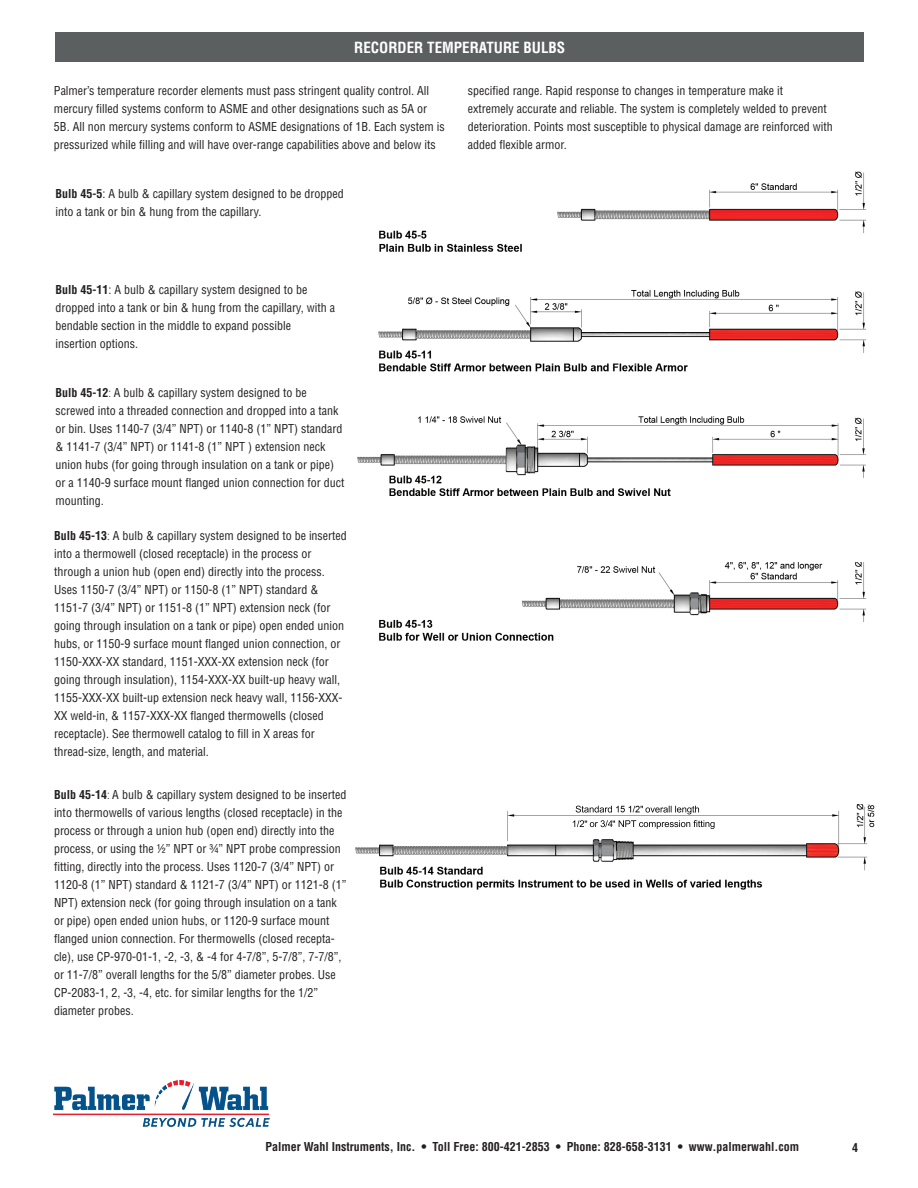
<style>
.page{position:relative;width:918px;height:1188px;background:#fff}
.page>*{position:absolute;margin:0;border:0;box-sizing:border-box;transform-origin:0 0}
.t1{font:700 condensed 15px "Helvetica";color:#fff}
.t2{font:condensed 12px/18px "Helvetica";color:#231f20}
.t3{font:700 condensed 12px "Helvetica";color:#231f20}
.s1{font-weight:700}
.s2{font-weight:300}
</style>
<div class="page">
<img style="left:53px;top:1081px;width:216px;height:46px">
<div style="left:56px;top:32px;width:808px;height:29px;background:#5c5f60"></div>
<img style="left:379px;top:171px;width:488px;height:81px">
<img style="left:378px;top:290px;width:489px;height:82px">
<img style="left:357px;top:416px;width:509px;height:80px">
<img style="left:379px;top:563px;width:488px;height:78px">
<img style="left:355px;top:804px;width:520px;height:86px">
<img style="left:576px;top:806px;width:123px;height:7px">
<img style="left:573px;top:820px;width:131px;height:7px">
<p class="t1" style="left:354px;top:39px;width:212px">RECORDER TEMPERATURE BULBS</p>
<p class="t2" style="left:54px;top:82px;width:392px">Palmer’s temperature recorder elements must pass stringent quality control. All mercury filled systems conform to ASME and other designations such as 5A or 5B. All non mercury systems conform to ASME designations of 1B. Each system is pressurized while filling and will have over-range capabilities above and below its</p>
<p class="t2" style="left:468px;top:82px;width:366px">specified range. Rapid response to changes in temperature make it<br>extremely accurate and reliable. The system is completely welded to prevent deterioration. Points most susceptible to physical damage are reinforced with added flexible armor.</p>
<p class="t2" style="left:55px;top:184px;width:290px"><span class="s1">Bulb 45-5</span>: A bulb &amp; capillary system designed to be dropped into a tank or bin &amp; hung from the capillary.</p>
<p class="t2" style="left:56px;top:280px;width:281px"><span class="s1">Bulb 45-11</span>: A bulb &amp; capillary system designed to be dropped into a tank or bin &amp; hung from the capillary, with a bendable section in the middle to expand possible insertion options.</p>
<p class="t2" style="left:55px;top:383px;width:291px"><span class="s1">Bulb 45-12</span><span class="s2">:</span> A bulb &amp; capillary system designed to be screwed into a threaded connection and dropped into a tank or bin. Uses 1140-7 (3/4” NPT) or 1140-8 (1” NPT) standard &amp; 1141-7 (3/4” NPT) or 1141-8 (1” NPT ) extension neck union hubs (for going through insulation on a tank or pipe) or a 1140-9 surface mount flanged union connection for duct mounting.</p>
<p class="t2" style="left:54px;top:527px;width:294px"><span class="s1">Bulb 45-13</span><span class="s2">:</span> A bulb &amp; capillary system designed to be inserted into a thermowell (closed receptacle) in the process or through a union hub (open end) directly into the process.<br>Uses 1150-7 (3/4” NPT) or 1150-8 (1” NPT) standard &amp; 1151-7 (3/4” NPT) or 1151-8 (1” NPT) extension neck (for going through insulation on a tank or pipe) open ended union hubs, or 1150-9 surface mount flanged union connection, or 1150-XXX-XX standard, 1151-XXX-XX extension neck (for going through insulation), 1154-XXX-XX built-up heavy wall, 1155-XXX-XX built-up extension neck heavy wall, 1156-XXX-XX weld-in, &amp; 1157-XXX-XX flanged thermowells (closed receptacle). See thermowell catalog to fill in X areas for thread-size, length, and material.</p>
<p class="t2" style="left:54px;top:786px;width:294px"><span class="s1">Bulb 45-14</span><span class="s2">:</span> A bulb &amp; capillary system designed to be inserted into thermowells of various lengths (closed receptacle) in the process or through a union hub (open end) directly into the process, or using the ½” NPT or ¾” NPT probe compression fitting, directly into the process. Uses 1120-7 (3/4” NPT) or 1120-8 (1” NPT) standard &amp; 1121-7 (3/4” NPT) or 1121-8 (1” NPT) extension neck (for going through insulation on a tank or pipe) open ended union hubs, or 1120-9 surface mount flanged union connection. For thermowells (closed recepta&shy;cle), use CP-970-01-1, -2, -3, &amp; -4 for 4-7/8”, 5-7/8”, 7-7/8”, or 11-7/8” overall lengths for the 5/8” diameter probes. Use CP-2083-1, 2, -3, -4, etc. for similar lengths for the 1/2” diameter probes.</p>
<p class="t3" style="left:266px;top:1139px;width:535px">Palmer Wahl Instruments, Inc. • Toll Free: 800-421-2853 • Phone: 828-658-3131 • www.palmerwahl.com</p>
<p class="t3" style="left:852px;top:1140px;width:7px">4</p>
</div>
